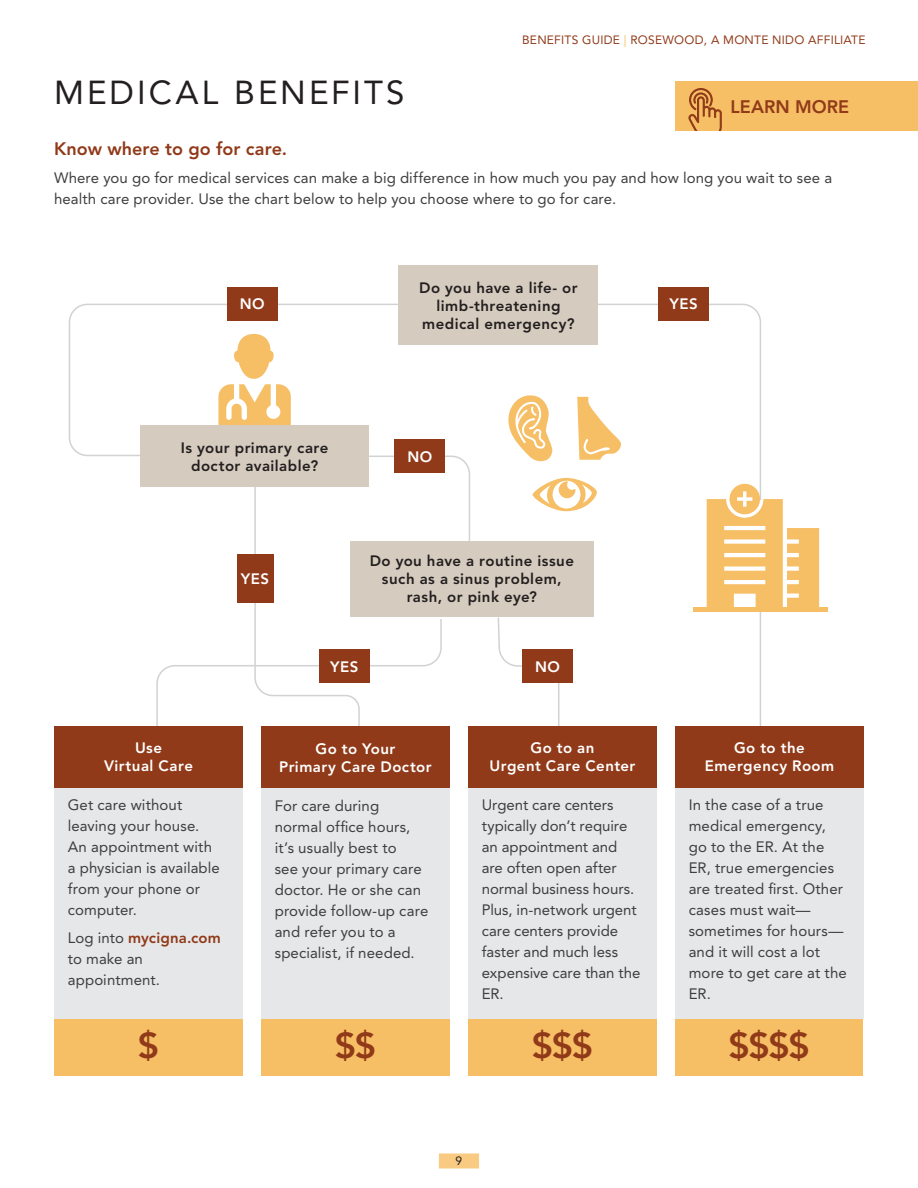
<style>
.page{position:relative;width:918px;height:1188px;background:#fff}
.page>*{position:absolute;margin:0;border:0;box-sizing:border-box;transform-origin:0 0}
.t1{font:800 36px "Avenir LT Std";color:#903a19}
.t2{font:33px "Avenir LT Std";letter-spacing:.095em;color:#231f20}
.Intro_Sentence{font:800 18px "Avenir LT Std";color:#903a19}
.Body_Copy{font:15px/21px "Avenir LT Std";letter-spacing:.005em;color:#3e3e3f}
.Callout_Body_-_White{font:800 15px/18px "Avenir LT Std";letter-spacing:.03em;color:#231f20;text-align:center}
.Callout_Body_-_White-2{font:800 15px "Avenir LT Std";letter-spacing:.03em;color:#fff}
.Body_Copy-2{font:800 15px "Avenir LT Std";letter-spacing:.01em;color:#903a19}
.t3{font:12px "Avenir LT Std";letter-spacing:.02em;color:#903a19}
.t4{font:12px "Avenir LT Std";color:#231f20}
.s1{color:#f6be65}
.s2{font-weight:400;color:#3e3e3f}
</style>
<div class="page">
<svg style="left:156px;top:455px;width:315px;height:272px"></svg>
<svg style="left:497px;top:616px;width:63px;height:110px"></svg>
<svg style="left:577px;top:303px;width:185px;height:423px"></svg>
<svg style="left:68px;top:303px;width:331px;height:154px"></svg>
<div style="left:399px;top:266px;width:199px;height:79px;background:#d5cbbe"></div>
<div style="left:350px;top:541px;width:244px;height:75px;background:#d5cbbe"></div>
<div style="left:140px;top:426px;width:229px;height:61px;background:#d5cbbe"></div>
<div style="left:54px;top:786px;width:189px;height:233px;background:#e6e7e9"></div>
<div style="left:54px;top:1019px;width:189px;height:57px;background:#f6be65"></div>
<div style="left:54px;top:726px;width:189px;height:62px;background:#903a19"></div>
<div style="left:261px;top:786px;width:189px;height:233px;background:#e6e7e9"></div>
<div style="left:261px;top:1019px;width:189px;height:57px;background:#f6be65"></div>
<div style="left:261px;top:727px;width:189px;height:61px;background:#903a19"></div>
<div style="left:468px;top:786px;width:189px;height:233px;background:#e6e7e9"></div>
<div style="left:468px;top:1019px;width:189px;height:57px;background:#f6be65"></div>
<div style="left:468px;top:726px;width:189px;height:62px;background:#903a19"></div>
<div style="left:675px;top:786px;width:189px;height:233px;background:#e6e7e9"></div>
<div style="left:675px;top:1019px;width:188px;height:57px;background:#f6be65"></div>
<div style="left:675px;top:726px;width:189px;height:62px;background:#903a19"></div>
<div style="left:227px;top:287px;width:50px;height:34px;background:#903a19"></div>
<div style="left:658px;top:287px;width:51px;height:34px;background:#903a19"></div>
<div style="left:395px;top:439px;width:50px;height:34px;background:#903a19"></div>
<div style="left:319px;top:649px;width:51px;height:34px;background:#903a19"></div>
<div style="left:522px;top:649px;width:51px;height:34px;background:#903a19"></div>
<div style="left:237px;top:554px;width:37px;height:49px;background:#903a19"></div>
<hr style="left:694px;top:607px;width:134px;height:4px;background:#f6be65">
<svg style="left:707px;top:484px;width:112px;height:123px"></svg>
<svg style="left:533px;top:478px;width:64px;height:33px"></svg>
<svg style="left:577px;top:397px;width:44px;height:63px"></svg>
<svg style="left:508px;top:395px;width:45px;height:67px"></svg>
<div style="left:675px;top:81px;width:243px;height:49px;background:#f6be65"></div>
<svg style="left:688px;top:88px;width:34px;height:42px"></svg>
<div style="left:439px;top:1154px;width:40px;height:14px;background:#f9ca81"></div>
<p class="t3" style="left:522px;top:33px;width:345px">BENEFITS GUIDE <span class="s1">|</span> ROSEWOOD, A MONTE NIDO AFFILIATE</p>
<p class="t2" style="left:54px;top:74px;width:352px">MEDICAL BENEFITS</p>
<p class="Intro_Sentence" style="left:54px;top:138px;width:235px">Know where to go for care.</p>
<p class="Body_Copy" style="left:54px;top:168px;width:780px">Where you go for medical services can make a big difference in how much you pay and how long you wait to see a health care provider. Use the chart below to help you choose where to go for care.</p>
<p class="Intro_Sentence" style="left:731px;top:96px;width:120px">LEARN MORE</p>
<p class="Callout_Body_-_White" style="left:419px;top:278px;width:160px">Do you have a life- or limb-threatening medical emergency?</p>
<p class="Callout_Body_-_White-2" style="left:240px;top:295px;width:26px">NO</p>
<p class="Callout_Body_-_White-2" style="left:669px;top:295px;width:30px">YES</p>
<p class="Callout_Body_-_White" style="left:181px;top:438px;width:149px">Is your primary care doctor available?</p>
<p class="Callout_Body_-_White-2" style="left:241px;top:570px;width:30px">YES</p>
<p class="Callout_Body_-_White-2" style="left:407px;top:448px;width:26px">NO</p>
<p class="Callout_Body_-_White" style="left:370px;top:552px;width:206px">Do you have a routine issue such as a sinus problem, rash, or pink eye?</p>
<p class="Callout_Body_-_White-2" style="left:330px;top:658px;width:30px">YES</p>
<p class="Callout_Body_-_White-2" style="left:535px;top:658px;width:26px">NO</p>
<p class="Callout_Body_-_White-2" style="left:135px;top:739px;width:28px">Use</p>
<p class="Callout_Body_-_White-2" style="left:104px;top:757px;width:90px">Virtual Care</p>
<p class="Callout_Body_-_White-2" style="left:316px;top:740px;width:81px">Go to Your</p>
<p class="Callout_Body_-_White-2" style="left:279px;top:758px;width:154px">Primary Care Doctor</p>
<p class="Callout_Body_-_White-2" style="left:531px;top:739px;width:65px">Go to an</p>
<p class="Callout_Body_-_White-2" style="left:489px;top:757px;width:148px">Urgent Care Center</p>
<p class="Callout_Body_-_White-2" style="left:734px;top:739px;width:72px">Go to the</p>
<p class="Callout_Body_-_White-2" style="left:705px;top:757px;width:131px">Emergency Room</p>
<p class="Body_Copy" style="left:68px;top:795px;width:154px">Get care without leaving your house.<br>An appointment with a physician is available from your phone or computer.</p>
<p class="Body_Copy-2" style="left:68px;top:929px;width:155px"><span class="s2">Log into</span> mycigna.com</p>
<p class="Body_Copy" style="left:68px;top:949px;width:94px">to make an appointment.</p>
<p class="t1" style="left:138px;top:1024px;width:23px">$</p>
<p class="Body_Copy" style="left:275px;top:795px;width:155px">For care during normal office hours, it’s usually best to<br>see your primary care doctor. He or she can provide follow-up care and refer you to a specialist, if needed.</p>
<p class="t1" style="left:335px;top:1024px;width:43px">$$</p>
<p class="Body_Copy" style="left:482px;top:795px;width:160px">Urgent care centers typically don’t require an appointment and are often open after normal business hours.<br>Plus, in-network urgent care centers provide faster and much less expensive care than the<br>ER.</p>
<p class="t1" style="left:532px;top:1024px;width:63px">$$$</p>
<p class="Body_Copy" style="left:689px;top:795px;width:160px">In the case of a true medical emergency, go to the ER. At the<br>ER, true emergencies are treated first. Other cases must wait— sometimes for hours— and it will cost a lot more to get care at the<br>ER.</p>
<p class="t1" style="left:729px;top:1024px;width:83px">$$$$</p>
<p class="t4" style="left:456px;top:1154px;width:8px">9</p>
</div>
